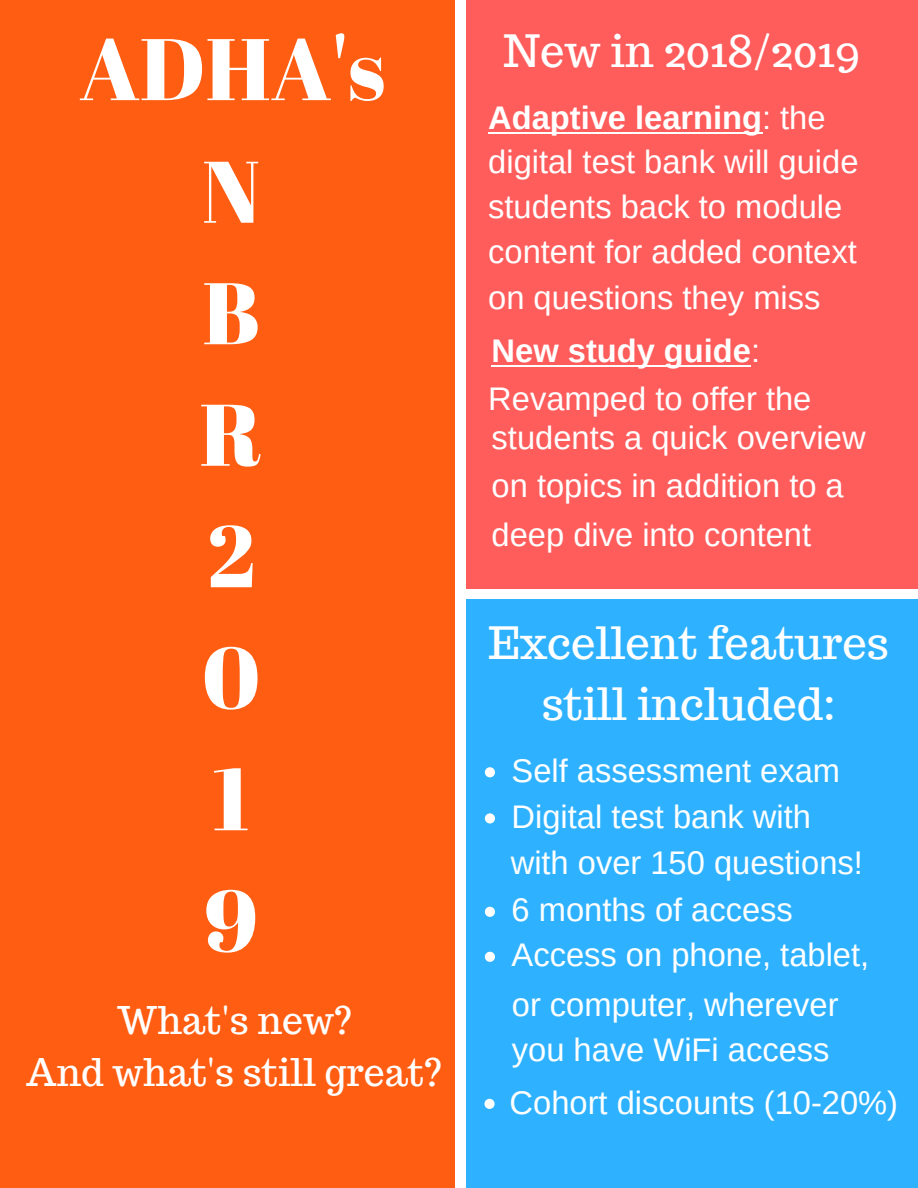
<style>
.page{position:relative;width:918px;height:1188px;background:#fff}
.page>*{position:absolute;margin:0;border:0;box-sizing:border-box;transform-origin:0 0}
.t1{font:87.15px/121.5px "Abril Fatface";color:#fff}
.t2{font:43.65px/60.8px "Trocchi";color:#fff;text-align:center}
.t3{font:37.35px/51.8px "Trocchi";color:#fff;text-align:center}
.t4{font:32.7px/45px "Arimo";color:#fff}
.s1{font-weight:700}
</style>
<div class="page">
<div style="left:0;top:0;width:454px;height:1188px;background:#ff5d12"></div>
<div style="left:466px;top:0;width:452px;height:588px;background:#ff5c5c"></div>
<div style="left:466px;top:600px;width:452px;height:588px;background:#2eb2ff"></div>
<hr style="left:488px;top:132px;width:274px;height:2px;background:#fff">
<hr style="left:492px;top:366px;width:259px;height:1px;background:#fff">
<svg style="left:485px;top:767px;width:10px;height:10px"></svg>
<svg style="left:485px;top:813px;width:10px;height:11px"></svg>
<svg style="left:485px;top:907px;width:10px;height:10px"></svg>
<svg style="left:485px;top:952px;width:10px;height:10px"></svg>
<svg style="left:484px;top:1099px;width:11px;height:10px"></svg>
<h1 class="t1" style="left:79px;top:6px;width:308px">ADHA's</h1>
<h1 class="t1" style="left:200px;top:129px;width:64px">N<br>B<br>R<br>2<br>0<br>1<br>9</h1>
<p class="t3" style="left:26px;top:994px;width:418px">What's new?<br>And what's still great?</p>
<h2 class="t2" style="left:504px;top:21px;width:359px">New in 2018/2019</h2>
<p class="t4" style="left:488px;top:95px;width:372px"><span class="s1">Adaptive learning</span>: the digital test bank will guide students back to module content for added context on questions they miss</p>
<p class="t4" style="left:488px;top:327px;width:325px;line-height:48px"><span class="s1">New study guide</span>:<br>Revamped to offer the</p>
<p class="t4" style="left:492px;top:413px;width:376px;line-height:48.8px">students a quick overview on topics in addition to a deep dive into content</p>
<h2 class="t2" style="left:489px;top:613px;width:402px">Excellent features still included:</h2>
<p class="t4" style="left:511px;top:747px;width:360px;line-height:46.2px">Self assessment exam<br>Digital test bank with with over 150 questions!<br>6 months of access<br>Access on phone, tablet,</p>
<p class="t4" style="left:512px;top:982px;width:328px">or computer, wherever you have WiFi access</p>
<p class="t4" style="left:510px;top:1080px;width:390px">Cohort discounts (10-20%)</p>
</div>
